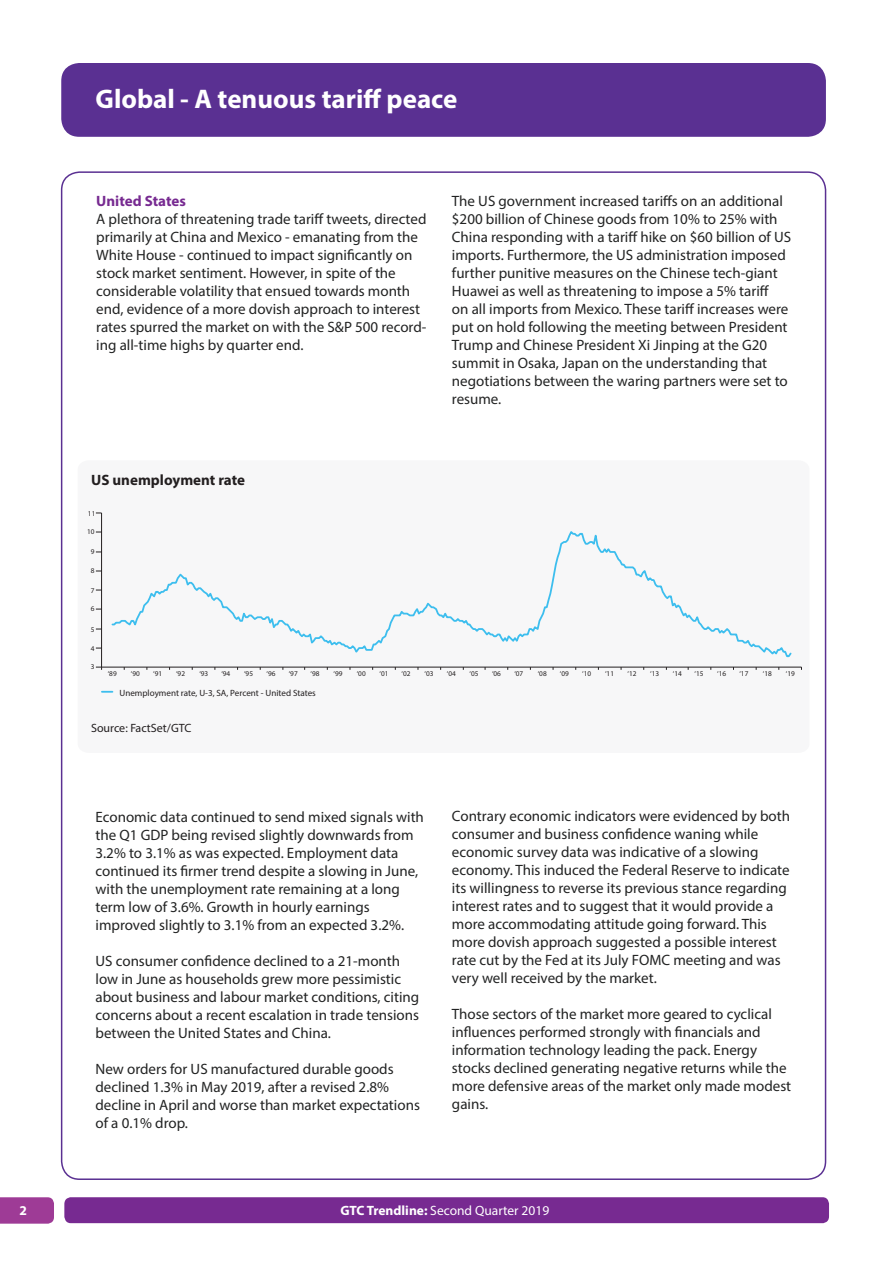
<style>
.page{position:relative;width:893px;height:1263px;background:#fff}
.page>*{position:absolute;margin:0;border:0;box-sizing:border-box;transform-origin:0 0}
.t1{font:700 27px "Myriad Pro";color:#fff}
.t2{font:15px/18px "Myriad Pro";color:#222323}
.t3{font:700 15px "Myriad Pro";color:#231f20}
.t4{font:700 15px "Myriad Pro";color:#772a91}
.t5{font:13.5px "Myriad Pro";color:#fff}
.t6{font:700 13.5px "Myriad Pro";color:#fff}
.t7{font:12px "Myriad Pro";color:#231f20}
.t8{font:9px "Myriad Pro";color:#231f20}
.t9{font:7.2px "Myriad Pro";color:#231f20}
.s1{font-weight:700}
</style>
<div class="page">
<div style="left:64px;top:1197px;width:765px;height:26px;background:#772a91;border-radius:7px"></div>
<div style="left:61px;top:63px;width:765px;height:74px;background:#5a3092;border-radius:18px"></div>
<svg style="left:0;top:1197px;width:54px;height:27px"></svg>
<svg style="left:95px;top:512px;width:707px;height:181px"></svg>
<hr style="left:101px;top:513px;width:1px;height:154px;background:#231f20">
<hr style="left:102px;top:667px;width:699px;height:1px;background:#231f20">
<svg style="left:96px;top:667px;width:6px;height:3px"></svg>
<svg style="left:111px;top:526px;width:682px;height:132px"></svg>
<svg style="left:102px;top:691px;width:10px;height:2px"></svg>
<p class="t6" style="left:19px;top:1202px;width:9px">2</p>
<h1 class="t1" style="left:96px;top:81px;width:363px">Global - A tenuous tariff peace</h1>
<h1 class="t1" style="left:193px;top:82px;width:142px">Mixed elixir</h1>
<p class="t4" style="left:96px;top:191px;width:91px">United States</p>
<p class="t2" style="left:96px;top:210px;width:332px">A plethora of threatening trade tariff tweets, directed primarily at China and Mexico - emanating from the White House - continued to impact significantly on stock market sentiment. However, in spite of the considerable volatility that ensued towards month end, evidence of a more dovish approach to interest rates spurred the market on with the S&amp;P 500 record&shy;ing all-time highs by quarter end.</p>
<p class="t2" style="left:452px;top:192px;width:341px">The US government increased tariffs on an additional $200 billion of Chinese goods from 10% to 25% with China responding with a tariff hike on $60 billion of US imports. Furthermore, the US administration imposed further punitive measures on the Chinese tech-giant Huawei as well as threatening to impose a 5% tariff<br>on all imports from Mexico. These tariff increases were put on hold following the meeting between President Trump and Chinese President Xi Jinping at the G20 summit in Osaka, Japan on the understanding that negotiations between the waring partners were set to resume.</p>
<p class="t3" style="left:91px;top:470px;width:155px">US unemployment rate</p>
<p class="t9" style="left:88px;top:509px;width:9px">11</p>
<p class="t9" style="left:87px;top:527px;width:9px">10</p>
<p class="t9" style="left:91px;top:547px;width:5px">9</p>
<p class="t9" style="left:91px;top:567px;width:5px">8</p>
<p class="t9" style="left:91px;top:586px;width:5px">7</p>
<p class="t9" style="left:91px;top:604px;width:5px">6</p>
<p class="t9" style="left:91px;top:625px;width:5px">5</p>
<p class="t9" style="left:91px;top:644px;width:5px">4</p>
<p class="t9" style="left:91px;top:662px;width:5px">3</p>
<p class="t9" style="left:108px;top:669px;width:10px">‘89</p>
<p class="t9" style="left:131px;top:669px;width:10px">‘90</p>
<p class="t9" style="left:153px;top:669px;width:10px">‘91</p>
<p class="t9" style="left:176px;top:669px;width:10px">‘92</p>
<p class="t9" style="left:199px;top:669px;width:10px">‘93</p>
<p class="t9" style="left:221px;top:669px;width:10px">‘94</p>
<p class="t9" style="left:244px;top:669px;width:10px">‘95</p>
<p class="t9" style="left:267px;top:669px;width:10px">‘96</p>
<p class="t9" style="left:289px;top:669px;width:10px">‘97</p>
<p class="t9" style="left:310px;top:669px;width:10px">‘98</p>
<p class="t9" style="left:334px;top:669px;width:10px">‘99</p>
<p class="t9" style="left:357px;top:669px;width:10px">‘00</p>
<p class="t9" style="left:380px;top:669px;width:10px">‘01</p>
<p class="t9" style="left:402px;top:669px;width:10px">‘02</p>
<p class="t9" style="left:425px;top:669px;width:10px">‘03</p>
<p class="t9" style="left:447px;top:669px;width:10px">‘04</p>
<p class="t9" style="left:470px;top:669px;width:10px">‘05</p>
<p class="t9" style="left:492px;top:669px;width:10px">‘06</p>
<p class="t9" style="left:514px;top:669px;width:10px">‘07</p>
<p class="t9" style="left:538px;top:669px;width:10px">‘08</p>
<p class="t9" style="left:560px;top:669px;width:10px">‘09</p>
<p class="t9" style="left:582px;top:669px;width:10px">‘10</p>
<p class="t9" style="left:605px;top:669px;width:10px">‘11</p>
<p class="t9" style="left:627px;top:669px;width:10px">‘12</p>
<p class="t9" style="left:650px;top:669px;width:10px">‘13</p>
<p class="t9" style="left:673px;top:669px;width:10px">‘14</p>
<p class="t9" style="left:694px;top:669px;width:10px">‘15</p>
<p class="t9" style="left:717px;top:669px;width:10px">‘16</p>
<p class="t9" style="left:739px;top:669px;width:10px">‘17</p>
<p class="t9" style="left:763px;top:669px;width:10px">‘18</p>
<p class="t9" style="left:786px;top:669px;width:10px">‘19</p>
<p class="t8" style="left:119px;top:687px;width:198px">Unemployment rate, U-3, SA, Percent - United States</p>
<p class="t7" style="left:91px;top:720px;width:102px">Source: FactSet/GTC</p>
<p class="t2" style="left:96px;top:808px;width:330px">Economic data continued to send mixed signals with the Q1 GDP being revised slightly downwards from 3.2% to 3.1% as was expected. Employment data continued its firmer trend despite a slowing in June, with the unemployment rate remaining at a long term low of 3.6%. Growth in hourly earnings improved slightly to 3.1% from an expected 3.2%.</p>
<p class="t2" style="left:96px;top:952px;width:325px">US consumer confidence declined to a 21-month low in June as households grew more pessimistic about business and labour market conditions, citing concerns about a recent escalation in trade tensions between the United States and China.</p>
<p class="t2" style="left:96px;top:1060px;width:326px">New orders for US manufactured durable goods declined 1.3% in May 2019, after a revised 2.8% decline in April and worse than market expectations of a 0.1% drop.</p>
<p class="t2" style="left:452px;top:806px;width:340px">Contrary economic indicators were evidenced by both consumer and business confidence waning while economic survey data was indicative of a slowing economy. This induced the Federal Reserve to indicate its willingness to reverse its previous stance regarding interest rates and to suggest that it would provide a more accommodating attitude going forward. This more dovish approach suggested a possible interest rate cut by the Fed at its July FOMC meeting and was very well received by the market.</p>
<p class="t2" style="left:452px;top:1004px;width:341px">Those sectors of the market more geared to cyclical influences performed strongly with financials and information technology leading the pack. Energy stocks declined generating negative returns while the more defensive areas of the market only made modest gains.</p>
<p class="t5" style="left:340px;top:1202px;width:210px"><span class="s1">GTC Trendline:</span> Second Quarter 2019</p>
</div>
